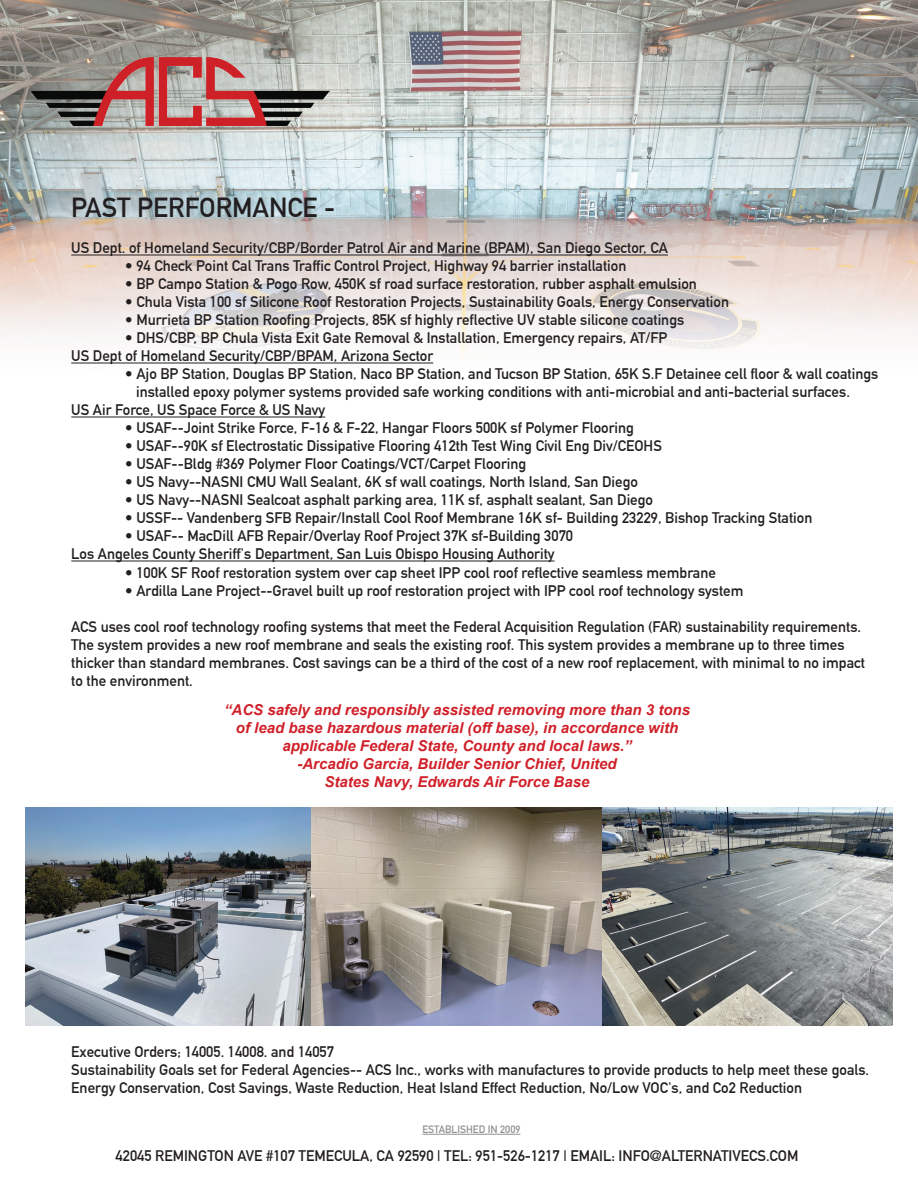
<style>
.page{position:relative;width:918px;height:1188px;background:#fff}
.page>*{position:absolute;margin:0;border:0;box-sizing:border-box;transform-origin:0 0}
.t1{font:700 27px "DIN Alternate";color:#231f20}
.t2{font:700 15px/18px "DIN Alternate";color:#231f20}
.t3{font:italic 700 15px/18px "Arial";color:#d02029;text-align:center}
.t4{font:700 10.5px "DIN Alternate";color:#231f20}
</style>
<div class="page">
<img style="left:0;top:0;width:918px;height:1135px">
<img style="left:30px;top:57px;width:300px;height:69px">
<hr style="left:71px;top:255px;width:597px;height:1px;background:#231f20">
<hr style="left:71px;top:363px;width:362px;height:1px;background:#231f20">
<hr style="left:71px;top:417px;width:254px;height:1px;background:#231f20">
<hr style="left:71px;top:561px;width:484px;height:1px;background:#231f20">
<img style="left:26px;top:808px;width:866px;height:218px">
<hr style="left:422px;top:1134px;width:98px;height:1px;background:#231f20">
<h1 class="t1" style="left:71px;top:187px;width:265px">PAST PERFORMANCE -</h1>
<p class="t2" style="left:71px;top:238px;width:598px">US Dept. of Homeland Security/CBP/Border Patrol Air and Marine (BPAM), San Diego Sector, CA</p>
<p class="t2" style="left:125px;top:256px;width:503px">• 94 Check Point Cal Trans Traffic Control Project, Highway 94 barrier installation</p>
<p class="t2" style="left:125px;top:274px;width:573px">• BP Campo Station &amp; Pogo Row, 450K sf road surface restoration, rubber asphalt emulsion</p>
<p class="t2" style="left:125px;top:292px;width:605px">• Chula Vista 100 sf Silicone Roof Restoration Projects, Sustainability Goals, Energy Conservation</p>
<p class="t2" style="left:125px;top:310px;width:561px">• Murrieta BP Station Roofing Projects, 85K sf highly reflective UV stable silicone coatings</p>
<p class="t2" style="left:71px;top:328px;width:598px;text-indent:54px">• DHS/CBP, BP Chula Vista Exit Gate Removal &amp; Installation, Emergency repairs, AT/FP<br>US Dept of Homeland Security/CBP/BPAM, Arizona Sector</p>
<p class="t2" style="left:125px;top:364px;width:755px">• Ajo BP Station, Douglas BP Station, Naco BP Station, and Tucson BP Station, 65K S.F Detainee cell floor &amp; wall coatings</p>
<p class="t2" style="left:136px;top:382px;width:715px">installed epoxy polymer systems provided safe working conditions with anti-microbial and anti-bacterial surfaces.</p>
<p class="t2" style="left:71px;top:400px;width:255px">US Air Force, US Space Force &amp; US Navy</p>
<p class="t2" style="left:125px;top:418px;width:510px">• USAF--Joint Strike Force, F-16 &amp; F-22, Hangar Floors 500K sf Polymer Flooring</p>
<p class="t2" style="left:125px;top:436px;width:538px">• USAF--90K sf Electrostatic Dissipative Flooring 412th Test Wing Civil Eng Div/CEOHS</p>
<p class="t2" style="left:125px;top:454px;width:403px">• USAF--Bldg #369 Polymer Floor Coatings/VCT/Carpet Flooring</p>
<p class="t2" style="left:125px;top:472px;width:514px">• US Navy--NASNI CMU Wall Sealant, 6K sf wall coatings, North Island, San Diego</p>
<p class="t2" style="left:125px;top:490px;width:529px">• US Navy--NASNI Sealcoat asphalt parking area, 11K sf, asphalt sealant, San Diego</p>
<p class="t2" style="left:125px;top:508px;width:689px">• USSF-- Vandenberg SFB Repair/Install Cool Roof Membrane 16K sf- Building 23229, Bishop Tracking Station</p>
<p class="t2" style="left:71px;top:526px;width:503px;text-indent:54px">• USAF-- MacDill AFB Repair/Overlay Roof Project 37K sf-Building 3070<br>Los Angeles County Sheriff's Department, San Luis Obispo Housing Authority</p>
<p class="t2" style="left:125px;top:562px;width:592px">• 100K SF Roof restoration system over cap sheet IPP cool roof reflective seamless membrane</p>
<p class="t2" style="left:125px;top:580px;width:620px">• Ardilla Lane Project--Gravel built up roof restoration project with IPP cool roof technology system</p>
<p class="t2" style="left:71px;top:616px;width:795px">ACS uses cool roof technology roofing systems that meet the Federal Acquisition Regulation (FAR) sustainability requirements.<br>The system provides a new roof membrane and seals the existing roof. This system provides a membrane up to three times thicker than standard membranes. Cost savings can be a third of the cost of a new roof replacement, with minimal to no impact to the environment.</p>
<p class="t3" style="left:224px;top:701px;width:467px">“ACS safely and responsibly assisted removing more than 3 tons of lead base hazardous material (off base), in accordance with applicable Federal State, County and local laws.”<br>-Arcadio Garcia, Builder Senior Chief, United<br>States Navy, Edwards Air Force Base</p>
<p class="t2" style="left:71px;top:1041px;width:799px">Executive Orders; 14005. 14008. and 14057<br>Sustainability Goals set for Federal Agencies-- ACS Inc., works with manufactures to provide products to help meet these goals.<br>Energy Conservation, Cost Savings, Waste Reduction, Heat Island Effect Reduction, No/Low VOC's, and Co2 Reduction</p>
<p class="t4" style="left:422px;top:1121px;width:100px">ESTABLISHED IN 2009</p>
<p class="t2" style="left:116px;top:1145px;width:684px">42045 REMINGTON AVE #107 TEMECULA, CA 92590 | TEL: 951-526-1217 | EMAIL: INFO@ALTERNATIVECS.COM</p>
</div>
